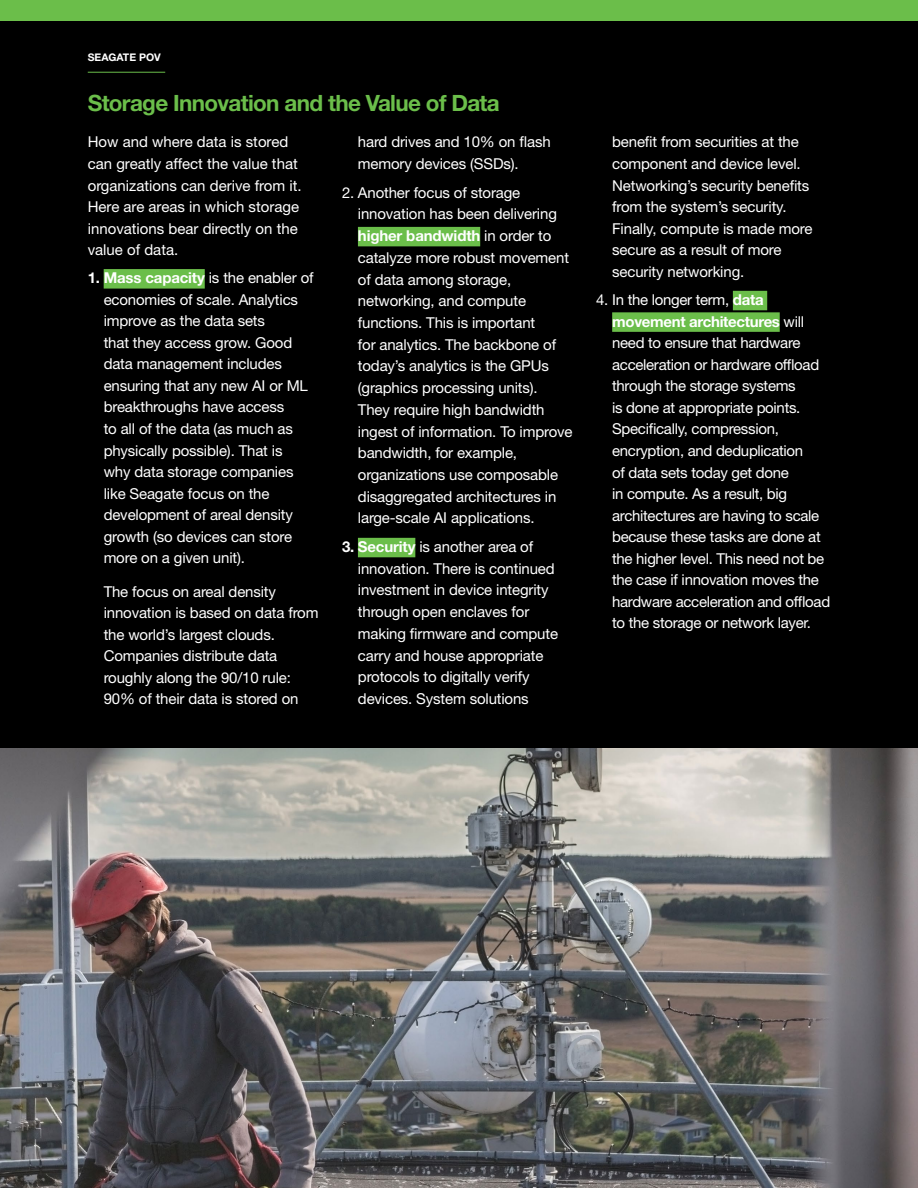
<style>
.page{position:relative;width:918px;height:1188px;background:#fff}
.page>*{position:absolute;margin:0;border:0;box-sizing:border-box;transform-origin:0 0}
.t1{font:700 22.5px "Helvetica Neue LT Std";letter-spacing:-.03em;color:#6bbe4a}
.t2{font:15px/21.5px "Helvetica Neue LT Std";letter-spacing:-.01em;color:#fff}
.t3{font:700 10.5px "Helvetica Neue LT Std";color:#fff}
.s1{font-weight:700}
</style>
<div class="page">
<div style="left:0;top:0;width:918px;height:21px;background:#6bbe4a"></div>
<div style="left:0;top:21px;width:918px;height:905px;background:#000"></div>
<div style="left:104px;top:269px;width:101px;height:20px;background:#6bbe4a"></div>
<div style="left:358px;top:227px;width:122px;height:19px;background:#6bbe4a"></div>
<div style="left:358px;top:538px;width:57px;height:19px;background:#6bbe4a"></div>
<div style="left:733px;top:291px;width:34px;height:19px;background:#6bbe4a"></div>
<div style="left:612px;top:312px;width:168px;height:20px;background:#6bbe4a"></div>
<hr style="left:88px;top:72px;width:77px;height:1px;background:#6bbe4a">
<img style="left:0;top:748px;width:918px;height:440px">
<p class="t3" style="left:88px;top:51px;width:75px">SEAGATE POV</p>
<h1 class="t1" style="left:88px;top:89px;width:414px">Storage Innovation and the Value of Data</h1>
<p class="t2" style="left:88px;top:131px;width:216px">How and where data is stored can greatly affect the value that organizations can derive from it.<br>Here are areas in which storage innovations bear directly on the value of data.</p>
<p class="t2" style="left:104px;top:267px;width:211px;text-indent:-16px"><span class="s1">1. Mass capacity</span> is the enabler of economies of scale. Analytics improve as the data sets<br>that they access grow. Good data management includes ensuring that any new AI or ML breakthroughs have access<br>to all of the data (as much as physically possible). That is<br>why data storage companies like Seagate focus on the development of areal density growth (so devices can store more on a given unit).</p>
<p class="t2" style="left:104px;top:580px;width:216px">The focus on areal density innovation is based on data from the world’s largest clouds.<br>Companies distribute data roughly along the 90/10 rule:<br>90% of their data is stored on</p>
<p class="t2" style="left:358px;top:131px;width:194px">hard drives and 10% on flash memory devices (SSDs).</p>
<p class="t2" style="left:358px;top:181px;width:216px;text-indent:-16px">2. Another focus of storage innovation has been delivering <span class="s1">higher bandwidth</span> in order to catalyze more robust movement of data among storage, networking, and compute functions. This is important<br>for analytics. The backbone of today’s analytics is the GPUs (graphics processing units).<br>They require high bandwidth ingest of information. To improve bandwidth, for example, organizations use composable disaggregated architectures in large-scale AI applications.</p>
<p class="t2" style="left:358px;top:536px;width:202px;text-indent:-16px"><span class="s1">3. Security</span> is another area of innovation. There is continued investment in device integrity through open enclaves for making firmware and compute carry and house appropriate protocols to digitally verify devices. System solutions</p>
<p class="t2" style="left:612px;top:131px;width:202px">benefit from securities at the component and device level.<br>Networking’s security benefits from the system’s security.<br>Finally, compute is made more secure as a result of more security networking.</p>
<p class="t2" style="left:612px;top:289px;width:220px;text-indent:-16px">4. In the longer term, <span class="s1">data movement architectures</span> will need to ensure that hardware acceleration or hardware offload through the storage systems<br>is done at appropriate points.<br>Specifically, compression, encryption, and deduplication<br>of data sets today get done<br>in compute. As a result, big architectures are having to scale because these tasks are done at the higher level. This need not be the case if innovation moves the hardware acceleration and offload to the storage or network layer.</p>
</div>
